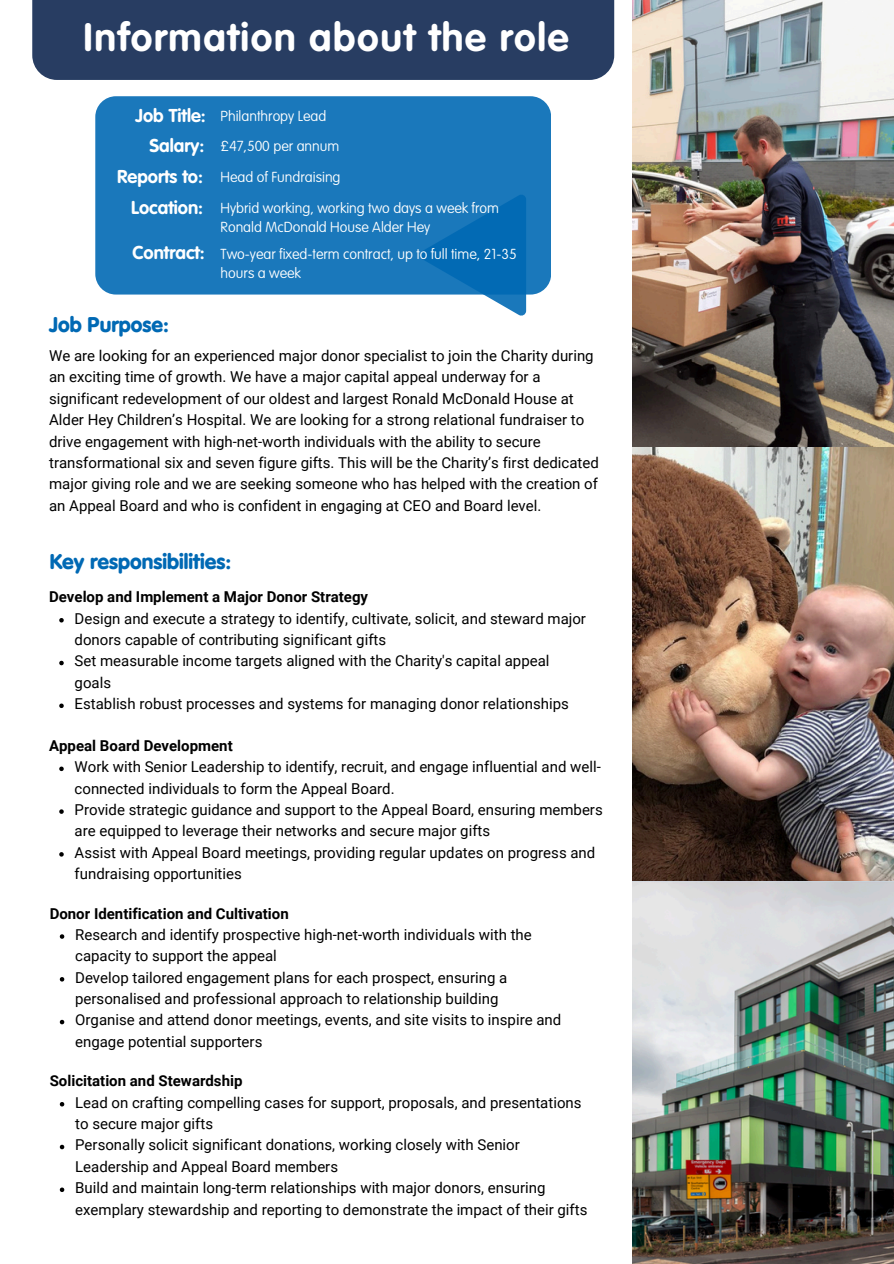
<style>
.page{position:relative;width:894px;height:1264px;background:#fff}
.page>*{position:absolute;margin:0;border:0;box-sizing:border-box;transform-origin:0 0}
.t1{font:700 39px "VAG Rounded Std";letter-spacing:.04em;color:#fff}
.t2{font:900 21px "VAG Rounded Std";color:#0069b4}
.t3{font:700 18.3px "VAG Rounded Std";color:#fff}
.t4{font:15px/21.3px "Roboto";color:#000}
.t5{font:700 15px "Roboto";color:#000}
.t6{font:100 14.25px/19px "VAG Rounded Std";color:#fff}
</style>
<div class="page">
<img style="left:632px;top:0;width:261px;height:1263px">
<div style="left:32px;top:0;width:582px;height:80px;background:#283d62"></div>
<div style="left:95px;top:96px;width:456px;height:198px;background:#1a78bb;border-radius:21px"></div>
<svg style="left:419px;top:195px;width:107px;height:121px"></svg>
<svg style="left:59px;top:618px;width:5px;height:4px"></svg>
<svg style="left:59px;top:660px;width:5px;height:5px"></svg>
<svg style="left:59px;top:703px;width:5px;height:5px"></svg>
<svg style="left:59px;top:766px;width:5px;height:5px"></svg>
<svg style="left:59px;top:809px;width:5px;height:4px"></svg>
<svg style="left:59px;top:852px;width:5px;height:4px"></svg>
<svg style="left:60px;top:934px;width:4px;height:4px"></svg>
<svg style="left:60px;top:977px;width:4px;height:4px"></svg>
<svg style="left:60px;top:1019px;width:4px;height:5px"></svg>
<svg style="left:60px;top:1102px;width:4px;height:4px"></svg>
<svg style="left:60px;top:1144px;width:4px;height:5px"></svg>
<svg style="left:60px;top:1187px;width:4px;height:4px"></svg>
<p class="t1" style="left:83px;top:21px;width:486px">Information about the role</p>
<h3 class="t3" style="left:135px;top:108px;width:72px">Job Title:</h3>
<p class="t6" style="left:220px;top:107px;width:107px">Philanthropy Lead</p>
<h2 class="t3" style="left:149px;top:138px;width:56px">Salary:</h2>
<h4 class="t6" style="left:220px;top:138px;width:120px">£47,500 per annum</h4>
<p class="t6" style="left:220px;top:169px;width:121px">Head of Fundraising</p>
<p class="t3" style="left:117px;top:169px;width:87px">Reports to:</p>
<h3 class="t3" style="left:131px;top:200px;width:73px">Location:</h3>
<p class="t6" style="left:220px;top:199px;width:280px">Hybrid working, working two days a week from<br>Ronald McDonald House Alder Hey</p>
<h2 class="t3" style="left:132px;top:245px;width:74px">Contract:</h2>
<p class="t6" style="left:220px;top:246px;width:297px">Two-year fixed-term contract, up to full time, 21-35 hours a week</p>
<h1 class="t2" style="left:49px;top:315px;width:121px">Job Purpose:</h1>
<h3 class="t4" style="left:49px;top:345px;width:551px">We are looking for an experienced major donor specialist to join the Charity during an exciting time of growth. We have a major capital appeal underway for a significant redevelopment of our oldest and largest Ronald McDonald House at Alder Hey Children’s Hospital. We are looking for a strong relational fundraiser to drive engagement with high-net-worth individuals with the ability to secure transformational six and seven figure gifts. This will be the Charity’s first dedicated major giving role and we are seeking someone who has helped with the creation of an Appeal Board and who is confident in engaging at CEO and Board level.</h3>
<p class="t2" style="left:50px;top:552px;width:183px">Key responsibilities:</p>
<h3 class="t5" style="left:49px;top:588px;width:320px">Develop and Implement a Major Donor Strategy</h3>
<p class="t4" style="left:75px;top:608px;width:513px">Design and execute a strategy to identify, cultivate, solicit, and steward major donors capable of contributing significant gifts</p>
<h3 class="t4" style="left:75px;top:650px;width:476px">Set measurable income targets aligned with the Charity's capital appeal goals</h3>
<p class="t4" style="left:75px;top:693px;width:495px">Establish robust processes and systems for managing donor relationships</p>
<p class="t5" style="left:49px;top:737px;width:185px">Appeal Board Development</p>
<p class="t4" style="left:75px;top:756px;width:527px">Work with Senior Leadership to identify, recruit, and engage influential and well&shy;connected individuals to form the Appeal Board.</p>
<h4 class="t4" style="left:75px;top:799px;width:529px">Provide strategic guidance and support to the Appeal Board, ensuring members are equipped to leverage their networks and secure major gifts</h4>
<p class="t4" style="left:75px;top:842px;width:522px">Assist with Appeal Board meetings, providing regular updates on progress and fundraising opportunities</p>
<p class="t5" style="left:50px;top:904px;width:240px">Donor Identification and Cultivation</p>
<p class="t4" style="left:75px;top:924px;width:458px">Research and identify prospective high-net-worth individuals with the capacity to support the appeal</p>
<h4 class="t4" style="left:75px;top:966px;width:433px">Develop tailored engagement plans for each prospect, ensuring a personalised and professional approach to relationship building</h4>
<p class="t4" style="left:75px;top:1009px;width:487px">Organise and attend donor meetings, events, and site visits to inspire and engage potential supporters</p>
<p class="t5" style="left:50px;top:1072px;width:194px">Solicitation and Stewardship</p>
<p class="t4" style="left:75px;top:1091px;width:507px">Lead on crafting compelling cases for support, proposals, and presentations to secure major gifts</p>
<h4 class="t4" style="left:75px;top:1134px;width:446px">Personally solicit significant donations, working closely with Senior<br>Leadership and Appeal Board members</h4>
<p class="t4" style="left:75px;top:1177px;width:513px">Build and maintain long-term relationships with major donors, ensuring exemplary stewardship and reporting to demonstrate the impact of their gifts</p>
</div>
